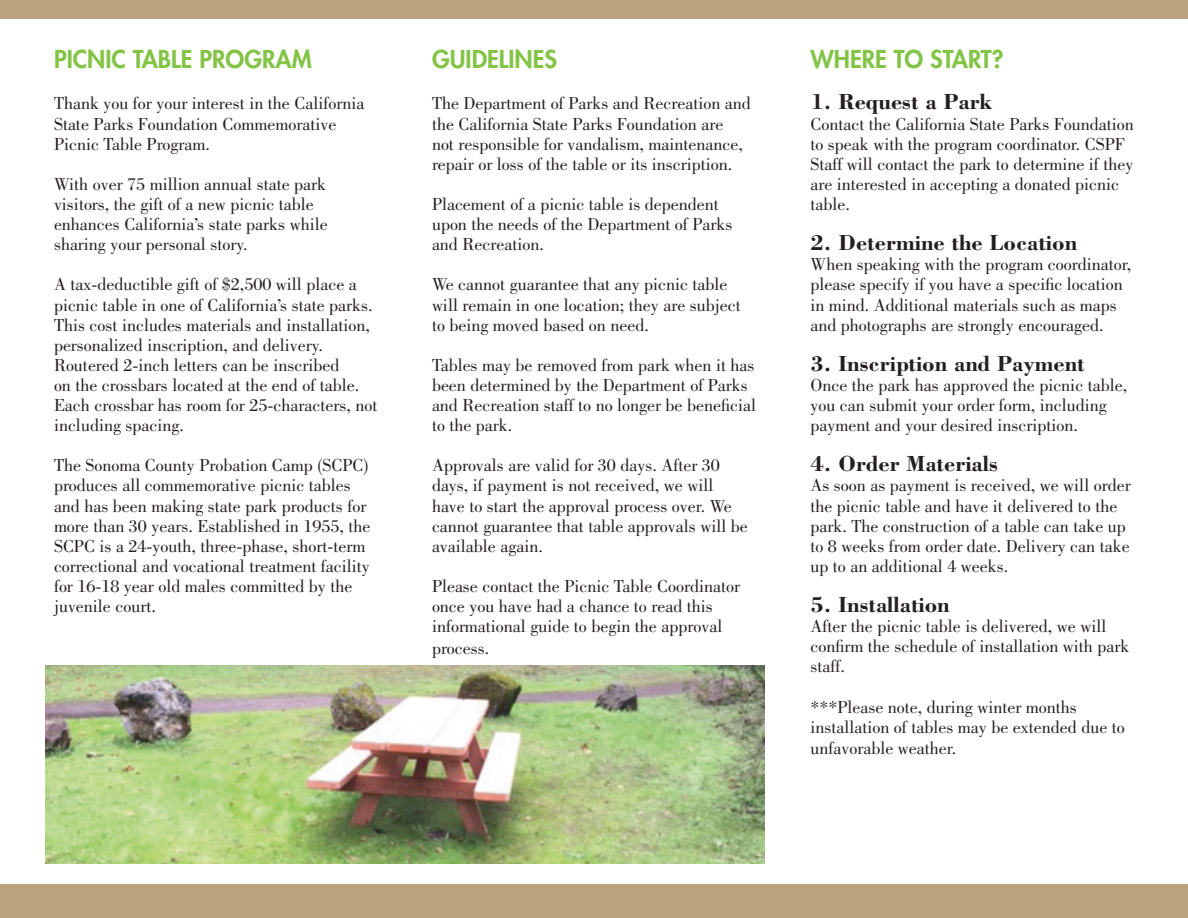
<style>
.page{position:relative;width:1188px;height:918px;background:#fff}
.page>*{position:absolute;margin:0;border:0;box-sizing:border-box;transform-origin:0 0}
.t1{font:800 24px "Futura Std";color:#83c447}
.t2{font:700 22.5px "Bodoni Std";color:#231f20}
.t3{font:18px/20.1px "Bodoni Std";color:#231f20}
</style>
<div class="page">
<img style="left:45px;top:665px;width:720px;height:199px">
<div style="left:0;top:885px;width:1188px;height:33px;background:#baa27e"></div>
<div style="left:0;top:0;width:1188px;height:19px;background:#baa27e"></div>
<h1 class="t1" style="left:54px;top:44px;width:259px">PICNIC TABLE PROGRAM</h1>
<p class="t3" style="left:54px;top:94px;width:312px">Thank you for your interest in the California<br>State Parks Foundation Commemorative<br>Picnic Table Program.</p>
<p class="t3" style="left:54px;top:174px;width:275px">With over 75 million annual state park visitors, the gift of a new picnic table enhances California’s state parks while sharing your personal story.</p>
<p class="t3" style="left:54px;top:275px;width:325px">A tax-deductible gift of $2,500 will place a picnic table in one of California’s state parks.<br>This cost includes materials and installation, personalized inscription, and delivery.<br>Routered 2-inch letters can be inscribed<br>on the crossbars located at the end of table.<br>Each crossbar has room for 25-characters, not including spacing.</p>
<p class="t3" style="left:54px;top:456px;width:318px">The Sonoma County Probation Camp (SCPC) produces all commemorative picnic tables and has been making state park products for more than 30 years. Established in 1955, the SCPC is a 24-youth, three-phase, short-term correctional and vocational treatment facility for 16-18 year old males committed by the juvenile court.</p>
<h1 class="t1" style="left:432px;top:44px;width:127px">GUIDELINES</h1>
<p class="t3" style="left:432px;top:94px;width:320px">The Department of Parks and Recreation and the California State Parks Foundation are<br>not responsible for vandalism, maintenance, repair or loss of the table or its inscription.</p>
<p class="t3" style="left:432px;top:194px;width:302px">Placement of a picnic table is dependent upon the needs of the Department of Parks and Recreation.</p>
<p class="t3" style="left:432px;top:275px;width:310px">We cannot guarantee that any picnic table will remain in one location; they are subject to being moved based on need.</p>
<p class="t3" style="left:432px;top:355px;width:326px">Tables may be removed from park when it has been determined by the Department of Parks and Recreation staff to no longer be beneficial to the park.</p>
<p class="t3" style="left:432px;top:456px;width:317px">Approvals are valid for 30 days. After 30 days, if payment is not received, we will have to start the approval process over. We cannot guarantee that table approvals will be available again.</p>
<p class="t3" style="left:432px;top:576px;width:310px;line-height:20.5px">Please contact the Picnic Table Coordinator once you have had a chance to read this informational guide to begin the approval process.</p>
<h1 class="t1" style="left:810px;top:44px;width:195px">WHERE TO START?</h1>
<p class="t2" style="left:810px;top:88px;width:183px">1. Request a Park</p>
<p class="t3" style="left:810px;top:114px;width:325px">Contact the California State Parks Foundation to speak with the program coordinator. CSPF Staff will contact the park to determine if they are interested in accepting a donated picnic table.</p>
<p class="t2" style="left:810px;top:229px;width:268px">2. Determine the Location</p>
<p class="t3" style="left:810px;top:255px;width:322px">When speaking with the program coordinator, please specify if you have a specific location in mind. Additional materials such as maps and photographs are strongly encouraged.</p>
<p class="t2" style="left:810px;top:349px;width:276px">3. Inscription and Payment</p>
<p class="t3" style="left:810px;top:375px;width:318px">Once the park has approved the picnic table, you can submit your order form, including payment and your desired inscription.</p>
<p class="t2" style="left:810px;top:450px;width:189px">4. Order Materials</p>
<p class="t3" style="left:810px;top:476px;width:322px">As soon as payment is received, we will order the picnic table and have it delivered to the park. The construction of a table can take up to 8 weeks from order date. Delivery can take up to an additional 4 weeks.</p>
<p class="t2" style="left:810px;top:591px;width:141px">5. Installation</p>
<p class="t3" style="left:810px;top:616px;width:320px">After the picnic table is delivered, we will confirm the schedule of installation with park staff.</p>
<p class="t3" style="left:810px;top:696px;width:316px;line-height:20.9px">***Please note, during winter months installation of tables may be extended due to unfavorable weather.</p>
</div>
